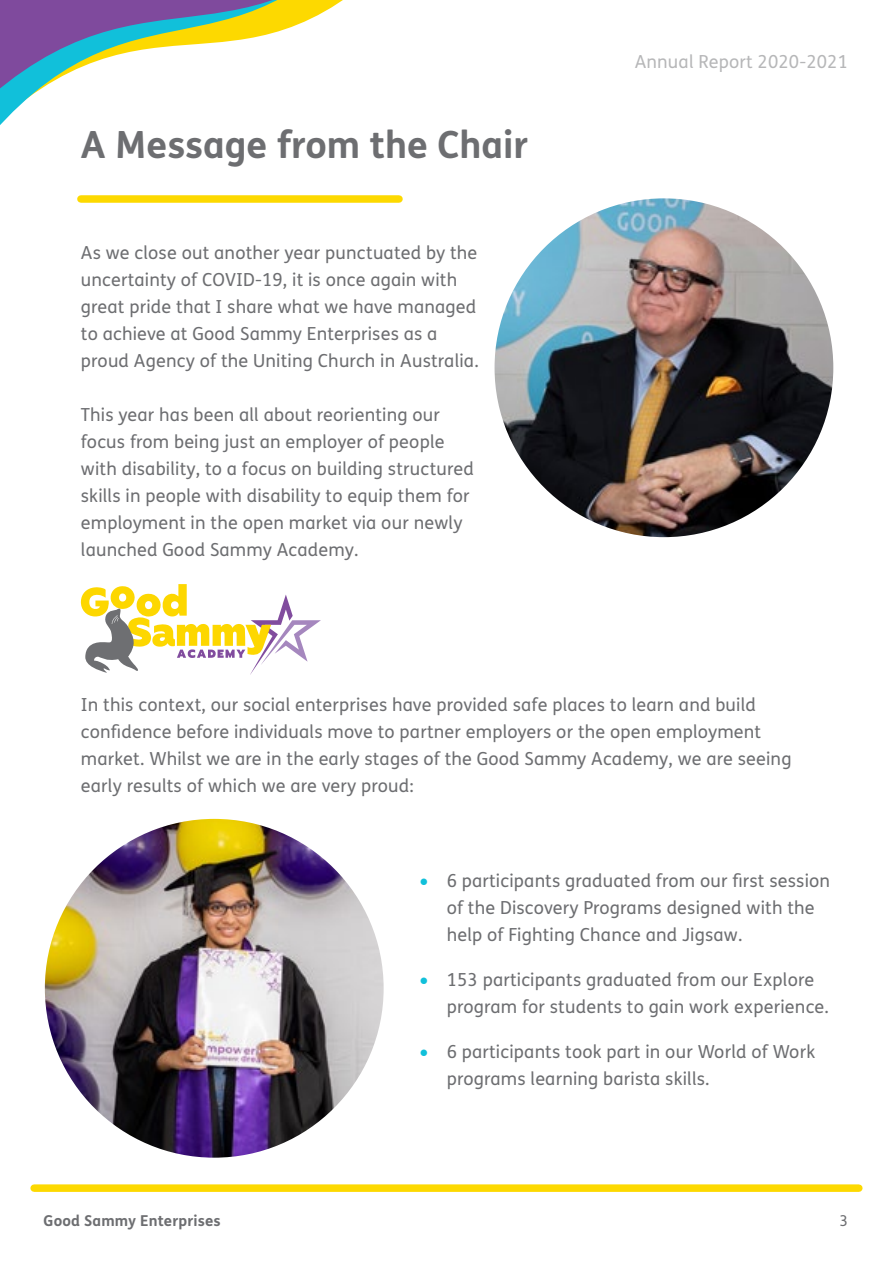
<style>
.page{position:relative;width:893px;height:1263px;background:#fff}
.page>*{position:absolute;margin:0;border:0;box-sizing:border-box;transform-origin:0 0}
.t1{font:700 37.5px "FS Me";color:#6d6e71}
.t2{font:18px/27px "FS Me";letter-spacing:.01em;color:#6d6e71}
.t3{font:700 15px "FS Me";letter-spacing:.01em;color:#6d6e71}
.t4{font:15px "FS Me";color:#6d6e71}
.s1{color:#11c0da}
</style>
<div class="page">
<div style="left:34px;top:1184px;width:825px;height:8px;background:#fdd900"></div>
<svg style="left:0;top:0;width:343px;height:125px"></svg>
<img style="left:495px;top:198px;width:338px;height:339px;border-radius:169px">
<img style="left:45px;top:819px;width:339px;height:339px;border-radius:169px">
<div style="left:81px;top:195px;width:318px;height:8px;background:#fdd900"></div>
<svg style="left:81px;top:584px;width:240px;height:91px"></svg>
<h1 class="t1" style="left:81px;top:115px;width:449px">A Message from the Chair</h1>
<p class="t2" style="left:81px;top:239px;width:399px">As we close out another year punctuated by the uncertainty of COVID-19, it is once again with great pride that I share what we have managed to achieve at Good Sammy Enterprises as a proud Agency of the Uniting Church in Australia.</p>
<p class="t2" style="left:81px;top:401px;width:395px">This year has been all about reorienting our focus from being just an employer of people with disability, to a focus on building structured skills in people with disability to equip them for employment in the open market via our newly launched Good Sammy Academy.</p>
<p class="t2" style="left:635px;top:47px;width:215px">Annual Report 2020-2021</p>
<p class="t2" style="left:81px;top:690px;width:712px">In this context, our social enterprises have provided safe places to learn and build confidence before individuals move to partner employers or the open employment market. Whilst we are in the early stages of the Good Sammy Academy, we are seeing early results of which we are very proud:</p>
<p class="t2" style="left:447px;top:866px;width:385px;text-indent:-27px"><span class="s1">•</span> 6 participants graduated from our first session of the Discovery Programs designed with the help of Fighting Chance and Jigsaw.</p>
<p class="t2" style="left:447px;top:965px;width:384px;text-indent:-27px"><span class="s1">•</span> 153 participants graduated from our Explore program for students to gain work experience.</p>
<p class="t2" style="left:447px;top:1037px;width:370px;text-indent:-27px"><span class="s1">•</span> 6 participants took part in our World of Work programs learning barista skills.</p>
<p class="t3" style="left:44px;top:1209px;width:179px">Good Sammy Enterprises</p>
<p class="t4" style="left:839px;top:1211px;width:10px">3</p>
</div>
